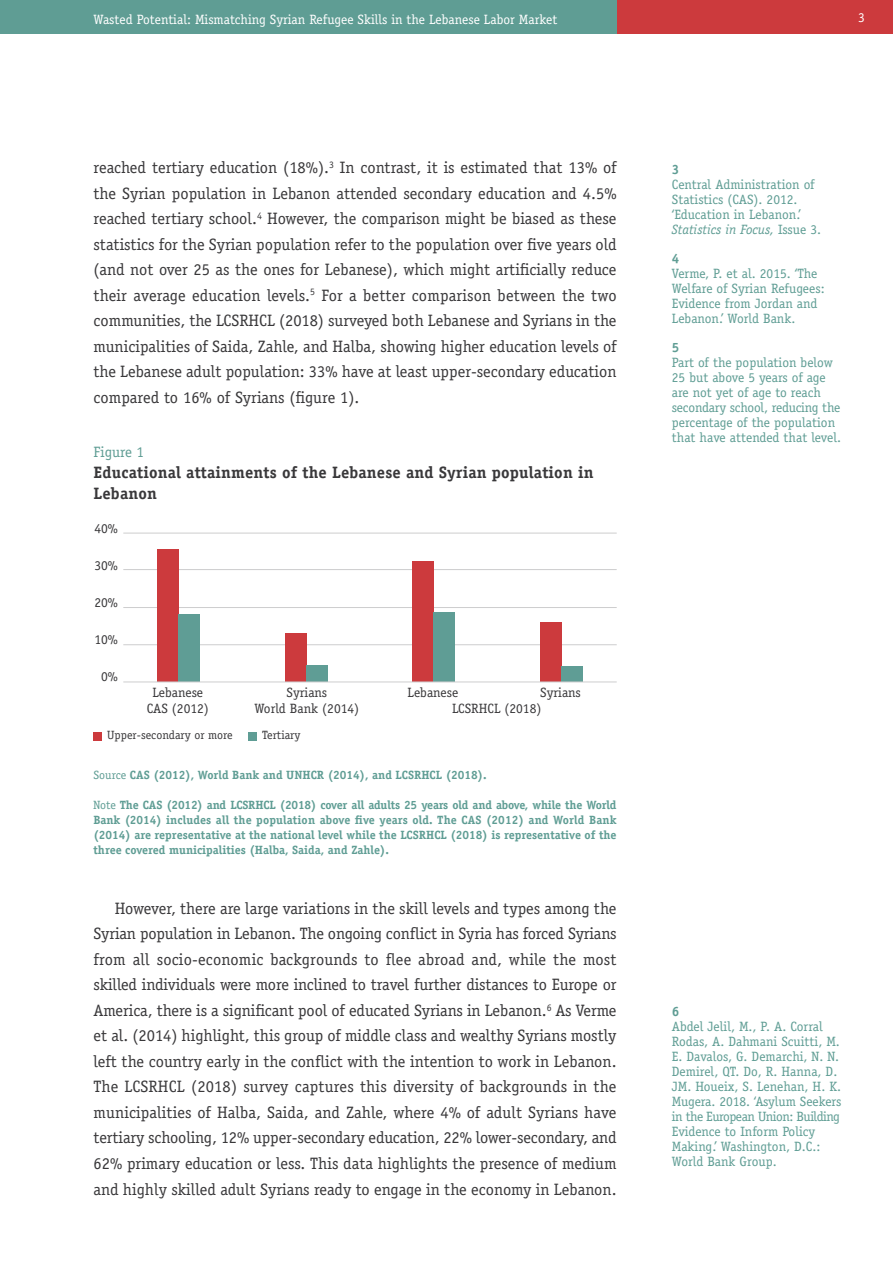
<style>
.page{position:relative;width:893px;height:1263px;background:#fff}
.page>*{position:absolute;margin:0;border:0;box-sizing:border-box;transform-origin:0 0}
.t1{font:16.5px/25.5px "Officina Serif Std";color:#39383a;text-align:justify}
.t2{font:700 16.5px/21px "Officina Serif Std";letter-spacing:.01em;color:#39383a}
.t3{font:15px "Officina Serif Std";color:#5f9d94}
.t4{font:13.5px/15px "Officina Serif Std";color:#5f9d94}
.t5{font:13.5px/16.5px "Officina Serif Std";color:#39383a;text-align:center}
.t6{font:13.5px "Officina Serif Std";color:#fff}
.t7{font:700 13.5px "Officina Serif Std";color:#5f9d94}
.t8{font:700 12px/15px "Officina Serif Std";color:#5f9d94;text-align:justify}
.t9{font:12px "Officina Serif Std";color:#39383a}
.s1{font-style:italic}
.s2{font-weight:400}
</style>
<div class="page">
<div style="left:617px;top:0;width:276px;height:34px;background:#cc3a3d"></div>
<div style="left:0;top:0;width:617px;height:34px;background:#5f9d94"></div>
<hr style="left:123px;top:533px;width:494px;height:1px;background:#cdcdce">
<hr style="left:123px;top:569px;width:494px;height:1px;background:#cdcdce">
<hr style="left:123px;top:607px;width:494px;height:1px;background:#cdcdce">
<hr style="left:123px;top:644px;width:494px;height:1px;background:#cdcdce">
<div style="left:157px;top:550px;width:22px;height:132px;background:#cc3a3d"></div>
<div style="left:179px;top:614px;width:21px;height:68px;background:#5f9d95"></div>
<div style="left:285px;top:633px;width:21px;height:49px;background:#cc3a3d"></div>
<div style="left:306px;top:665px;width:21px;height:17px;background:#5f9d95"></div>
<div style="left:412px;top:561px;width:22px;height:121px;background:#cc3a3d"></div>
<div style="left:434px;top:612px;width:21px;height:70px;background:#5f9d95"></div>
<div style="left:540px;top:622px;width:21px;height:60px;background:#cc3a3d"></div>
<div style="left:561px;top:666px;width:22px;height:16px;background:#5f9d95"></div>
<div style="left:248px;top:732px;width:9px;height:8px;background:#5f9d95"></div>
<div style="left:94px;top:732px;width:8px;height:8px;background:#cc3a3d"></div>
<hr style="left:123px;top:682px;width:494px;height:1px;background:#cdcdce">
<p class="t6" style="left:94px;top:11px;width:465px">Wasted Potential: Mismatching Syrian Refugee Skills in the Lebanese Labor Market</p>
<p class="t6" style="left:858px;top:10px;width:8px">3</p>
<p class="t1" style="left:94px;top:155px;width:524px">reached tertiary education (18%).<sup>3</sup> In contrast, it is estimated that 13% of the Syrian population in Lebanon attended secondary education and 4.5% reached tertiary school.<sup>4</sup> However, the comparison might be biased as these statistics for the Syrian population refer to the population over five years old (and not over 25 as the ones for Lebanese), which might artificially reduce their average education levels.<sup>5</sup> For a better comparison between the two communities, the LCSRHCL (2018) surveyed both Lebanese and Syrians in the municipalities of Saida, Zahle, and Halba, showing higher education levels of the Lebanese adult population: 33% have at least upper-secondary education compared to 16% of Syrians (figure 1).</p>
<p class="t7" style="left:672px;top:164px;width:9px">3</p>
<p class="t4" style="left:672px;top:176px;width:151px">Central Administration of<br>Statistics (CAS). 2012. ‘Education in Lebanon.’<br><span class="s1">Statistics in Focus,</span> Issue 3.</p>
<p class="t7" style="left:672px;top:253px;width:9px">4</p>
<p class="t4" style="left:672px;top:266px;width:154px">Verme, P. et al. 2015. ‘The<br>Welfare of Syrian Refugees:<br>Evidence from Jordan and<br>Lebanon.’ World Bank.</p>
<p class="t7" style="left:672px;top:342px;width:9px">5</p>
<p class="t4" style="left:672px;top:355px;width:171px">Part of the population below<br>25 but above 5 years of age are not yet of age to reach secondary school, reducing the percentage of the population that have attended that level.</p>
<p class="t3" style="left:94px;top:443px;width:52px">Figure 1</p>
<p class="t2" style="left:94px;top:464px;width:501px">Educational attainments of the Lebanese and Syrian population in<br>Lebanon</p>
<p class="t5" style="left:94px;top:520px;width:25px">40%</p>
<p class="t5" style="left:94px;top:557px;width:25px">30%</p>
<p class="t5" style="left:94px;top:594px;width:25px">20%</p>
<p class="t5" style="left:94px;top:631px;width:25px">10%</p>
<p class="t5" style="left:101px;top:668px;width:18px">0%</p>
<p class="t5" style="left:147px;top:684px;width:64px">Lebanese<br>CAS (2012)</p>
<p class="t5" style="left:254px;top:684px;width:106px">Syrians<br>World Bank (2014)</p>
<p class="t5" style="left:452px;top:684px;width:91px;text-align:left;text-indent:-44px">Lebanese<br>LCSRHCL (2018)</p>
<p class="t5" style="left:540px;top:684px;width:42px">Syrians</p>
<p class="t9" style="left:107px;top:728px;width:127px">Upper-secondary or more</p>
<p class="t9" style="left:262px;top:728px;width:40px">Tertiary</p>
<p class="t8" style="left:94px;top:769px;width:395px"><span class="s2">Source</span> CAS (2012), World Bank and UNHCR (2014), and LCSRHCL (2018).</p>
<p class="t8" style="left:94px;top:799px;width:524px"><span class="s2">Note</span> The CAS (2012) and LCSRHCL (2018) cover all adults 25 years old and above, while the World Bank (2014) includes all the population above five years old. The CAS (2012) and World Bank (2014) are representative at the national level while the LCSRHCL (2018) is representative of the three covered municipalities (Halba, Saida, and Zahle).</p>
<p class="t1" style="left:94px;top:895px;width:525px;text-indent:21px">However, there are large variations in the skill levels and types among the Syrian population in Lebanon. The ongoing conflict in Syria has forced Syrians from all socio-economic backgrounds to flee abroad and, while the most skilled individuals were more inclined to travel further distances to Europe or America, there is a significant pool of educated Syrians in Lebanon.<sup>6</sup> As Verme et al. (2014) highlight, this group of middle class and wealthy Syrians mostly left the country early in the conflict with the intention to work in Lebanon.<br>The LCSRHCL (2018) survey captures this diversity of backgrounds in the municipalities of Halba, Saida, and Zahle, where 4% of adult Syrians have tertiary schooling, 12% upper-secondary education, 22% lower-secondary, and 62% primary education or less. This data highlights the presence of medium and highly skilled adult Syrians ready to engage in the economy in Lebanon.</p>
<p class="t7" style="left:672px;top:1007px;width:9px">6</p>
<p class="t4" style="left:672px;top:1019px;width:171px">Abdel Jelil, M., P. A. Corral<br>Rodas, A. Dahmani Scuitti, M.<br>E. Davalos, G. Demarchi, N. N.<br>Demirel, QT. Do, R. Hanna, D.<br>JM. Houeix, S. Lenehan, H. K.<br>Mugera. 2018. ‘Asylum Seekers in the European Union: Building<br>Evidence to Inform Policy<br>Making.’ Washington, D.C.:<br>World Bank Group.</p>
</div>
